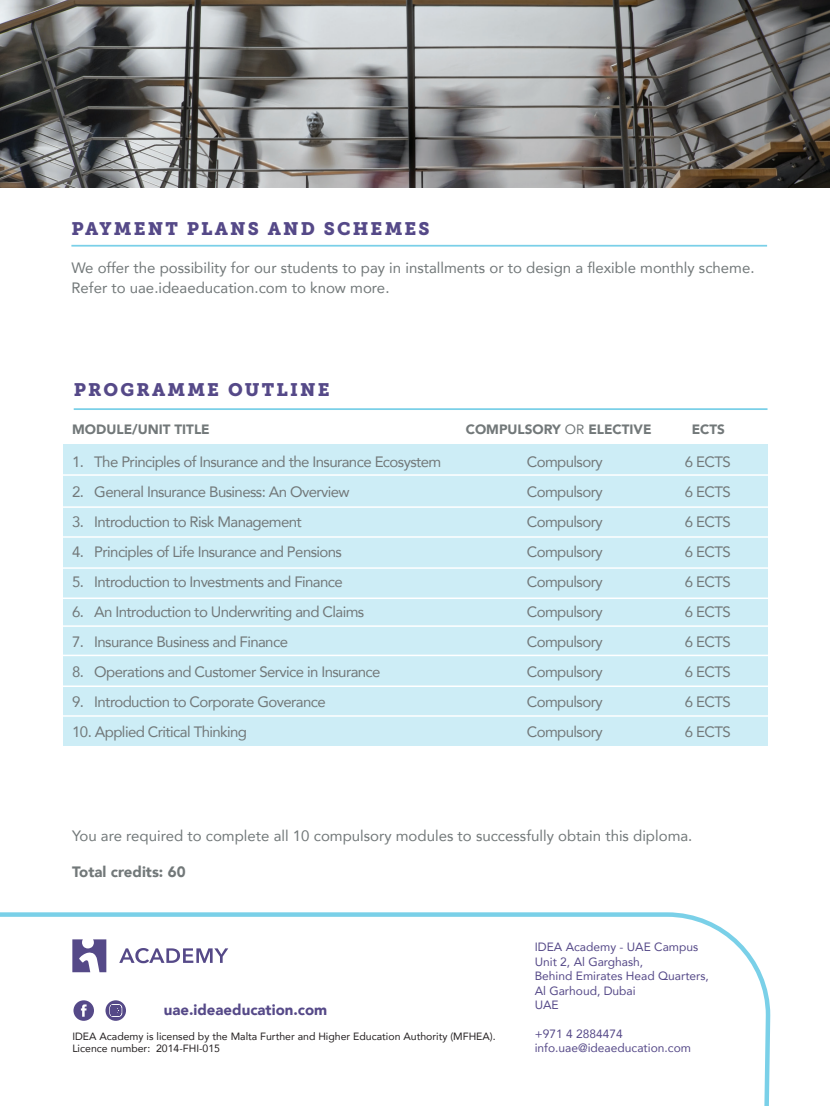
<style>
.page{position:relative;width:830px;height:1106px;background:#fff}
.page>*{position:absolute;margin:0;border:0;box-sizing:border-box;transform-origin:0 0}
.t1{font:18px "Museo Slab 900";letter-spacing:.12em;color:#554988}
.t2{font:15px/30px "Avenir";letter-spacing:-.04em;color:#727879;text-align:justify}
.t3{font:15px/20.4px "Avenir";color:#727879}
.t4{font:900 15px "Avenir";color:#554988}
.t5{font:900 15px "Avenir";color:#727879}
.t6{font:900 13.5px "Avenir";color:#727879}
.t7{font:12px/14.4px "Avenir";color:#554988}
.t8{font:10.5px/12.6px "Avenir";color:#231f20}
.s1{font-weight:400}
</style>
<div class="page">
<img style="left:0;top:0;width:829px;height:188px">
<div style="left:63px;top:444px;width:704px;height:302px;background:#cdedf6"></div>
<hr style="left:74px;top:408px;width:693px;height:2px;background:#7ad0e8">
<hr style="left:55px;top:506px;width:720px;height:2px;background:#fff">
<hr style="left:55px;top:536px;width:720px;height:1px;background:#fff">
<hr style="left:55px;top:625px;width:720px;height:2px;background:#fff">
<hr style="left:55px;top:654px;width:720px;height:2px;background:#fff">
<hr style="left:55px;top:685px;width:720px;height:2px;background:#fff">
<hr style="left:55px;top:715px;width:720px;height:1px;background:#fff">
<hr style="left:55px;top:597px;width:720px;height:2px;background:#fff">
<hr style="left:71px;top:245px;width:695px;height:1px;background:#7ad0e8">
<svg style="left:0;top:912px;width:771px;height:194px"></svg>
<svg style="left:72px;top:939px;width:34px;height:33px"></svg>
<svg style="left:119px;top:948px;width:109px;height:15px"></svg>
<svg style="left:73px;top:1000px;width:21px;height:20px"></svg>
<svg style="left:105px;top:1000px;width:21px;height:20px"></svg>
<hr style="left:62px;top:474px;width:720px;height:2px;background:#fff">
<hr style="left:56px;top:567px;width:720px;height:2px;background:#fff">
<p class="t1" style="left:71px;top:218px;width:360px">PAYMENT PLANS AND SCHEMES</p>
<p class="t3" style="left:71px;top:257px;width:684px">We offer the possibility for our students to pay in installments or to design a flexible monthly scheme.<br>Refer to uae.ideaeducation.com to know more.</p>
<p class="t1" style="left:74px;top:379px;width:257px">PROGRAMME OUTLINE</p>
<p class="t6" style="left:72px;top:418px;width:139px">MODULE/UNIT TITLE</p>
<p class="t6" style="left:465px;top:418px;width:187px">COMPULSORY <span class="s1">OR</span> ELECTIVE</p>
<p class="t6" style="left:691px;top:418px;width:35px">ECTS</p>
<p class="t2" style="left:72px;top:446px;width:370px">1. The Principles of Insurance and the Insurance Ecosystem</p>
<p class="t2" style="left:72px;top:476px;width:279px">2. General Insurance Business: An Overview</p>
<p class="t2" style="left:72px;top:506px;width:231px">3. Introduction to Risk Management</p>
<p class="t2" style="left:72px;top:536px;width:271px">4. Principles of Life Insurance and Pensions</p>
<p class="t2" style="left:72px;top:566px;width:272px">5. Introduction to Investments and Finance</p>
<p class="t2" style="left:72px;top:596px;width:293px">6. An Introduction to Underwriting and Claims</p>
<p class="t2" style="left:72px;top:626px;width:217px">7. Insurance Business and Finance</p>
<p class="t2" style="left:72px;top:656px;width:310px">8. Operations and Customer Service in Insurance</p>
<p class="t2" style="left:72px;top:686px;width:255px">9. Introduction to Corporate Goverance</p>
<p class="t2" style="left:72px;top:716px;width:176px">10. Applied Critical Thinking</p>
<p class="t2" style="left:526px;top:446px;width:77px">Compulsory Compulsory Compulsory Compulsory Compulsory Compulsory Compulsory Compulsory Compulsory Compulsory</p>
<p class="t2" style="left:684px;top:446px;width:47px">6 ECTS 6 ECTS 6 ECTS 6 ECTS 6 ECTS 6 ECTS 6 ECTS 6 ECTS 6 ECTS 6 ECTS</p>
<p class="t3" style="left:72px;top:825px;width:621px">You are required to complete all 10 compulsory modules to successfully obtain this diploma.</p>
<p class="t5" style="left:72px;top:859px;width:115px">Total credits: 60</p>
<p class="t4" style="left:164px;top:997px;width:165px">uae.ideaeducation.com</p>
<p class="t8" style="left:72px;top:1029px;width:424px">IDEA Academy is licensed by the Malta Further and Higher Education Authority (MFHEA).<br>Licence number: 2014-FHI-015</p>
<p class="t7" style="left:534px;top:939px;width:176px">IDEA Academy - UAE Campus<br>Unit 2, Al Garghash,<br>Behind Emirates Head Quarters,<br>Al Garhoud, Dubai<br>UAE</p>
<p class="t7" style="left:534px;top:1026px;width:158px">+971 4 2884474 info.uae@ideaeducation.com</p>
</div>
